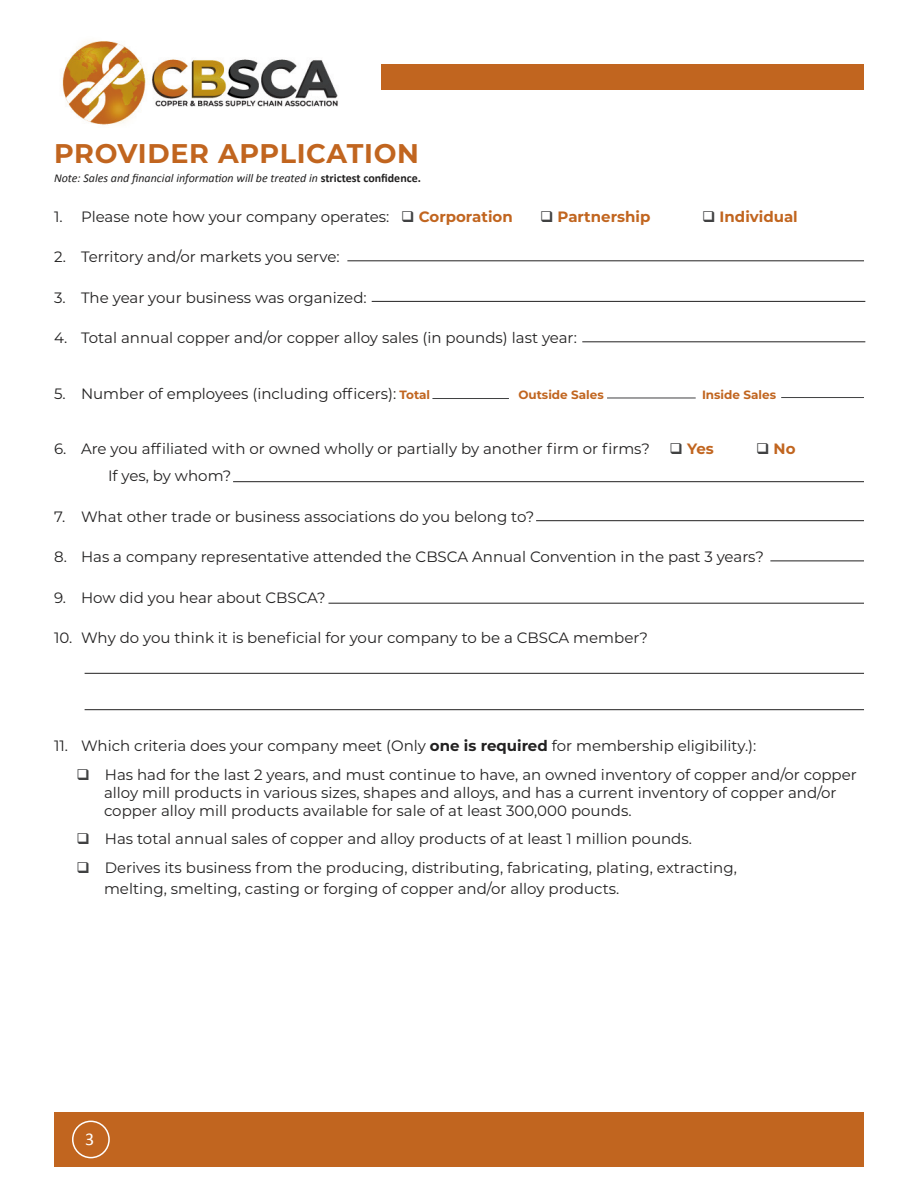
<style>
.page{position:relative;width:918px;height:1188px;background:#fff}
.page>*{position:absolute;margin:0;border:0;box-sizing:border-box;transform-origin:0 0}
.t1{font:700 27px "Montserrat";letter-spacing:.025em;color:#c1651f}
.t2{font:18px "Calibri";color:#fff}
.t3{font:15px "Montserrat";color:#222121}
.t4{font:700 15px "Montserrat";color:#c1651f}
.t5{font:italic 12px "Calibri";color:#222121}
.t6{font:700 12px "Montserrat";color:#c1651f}
.s1{font-weight:700;font-style:normal}
.s2{color:#404142}
.s3{font-weight:700;color:#c1651f}
.s4{font-weight:700;font-size:12px;color:#c1651f}
.s5{font-weight:700}
</style>
<div class="page">
<div style="left:54px;top:1112px;width:810px;height:55px;background:#c1651f"></div>
<div style="left:72px;top:1121px;width:38px;height:37px;border:2px solid #fff;border-radius:50%"></div>
<hr style="left:347px;top:261px;width:517px;height:1px;background:#222121">
<hr style="left:85px;top:673px;width:779px;height:1px;background:#222121">
<hr style="left:85px;top:709px;width:779px;height:1px;background:#222121">
<hr style="left:372px;top:301px;width:493px;height:1px;background:#222121">
<hr style="left:582px;top:342px;width:283px;height:1px;background:#222121">
<hr style="left:536px;top:520px;width:328px;height:1px;background:#222121">
<hr style="left:770px;top:561px;width:94px;height:1px;background:#222121">
<hr style="left:432px;top:398px;width:77px;height:1px;background:#404142">
<hr style="left:607px;top:398px;width:89px;height:1px;background:#404142">
<hr style="left:781px;top:397px;width:83px;height:1px;background:#404142">
<hr style="left:233px;top:481px;width:631px;height:1px;background:#222121">
<hr style="left:328px;top:603px;width:536px;height:1px;background:#222121">
<img style="left:62px;top:41px;width:276px;height:84px">
<div style="left:382px;top:65px;width:482px;height:25px;background:#c1651f"></div>
<p class="t1" style="left:54px;top:134px;width:366px">PROVIDER APPLICATION</p>
<p class="t5" style="left:54px;top:170px;width:369px">Note: Sales and financial information will be treated in <span class="s1">strictest confidence.</span></p>
<p class="t3" style="left:54px;top:206px;width:460px">1. Please note how your company operates: <span class="s2">❑</span> <span class="s3">Corporation</span></p>
<p class="t4" style="left:540px;top:205px;width:112px"><span class="s2">❑</span> Partnership</p>
<p class="t4" style="left:702px;top:205px;width:97px"><span class="s2">❑</span> Individual</p>
<p class="t3" style="left:54px;top:246px;width:287px">2. Territory and/or markets you serve:</p>
<p class="t3" style="left:54px;top:287px;width:314px">3. The year your business was organized:</p>
<p class="t3" style="left:54px;top:327px;width:524px">4. Total annual copper and/or copper alloy sales (in pounds) last year:</p>
<p class="t3" style="left:54px;top:383px;width:378px">5. Number of employees (including officers): <span class="s4">Total</span></p>
<p class="t6" style="left:518px;top:386px;width:87px">Outside Sales</p>
<p class="t6" style="left:702px;top:386px;width:76px">Inside Sales</p>
<p class="t3" style="left:54px;top:438px;width:597px">6. Are you affiliated with or owned wholly or partially by another firm or firms?</p>
<p class="t4" style="left:670px;top:438px;width:46px"><span class="s2">❑</span> Yes</p>
<p class="t4" style="left:756px;top:438px;width:41px"><span class="s2">❑</span> No</p>
<p class="t3" style="left:108px;top:465px;width:125px">If yes, by whom?</p>
<p class="t3" style="left:54px;top:506px;width:482px">7. What other trade or business associations do you belong to?</p>
<p class="t3" style="left:54px;top:546px;width:711px">8. Has a company representative attended the CBSCA Annual Convention in the past 3 years?</p>
<p class="t3" style="left:54px;top:587px;width:273px">9. How did you hear about CBSCA?</p>
<p class="t3" style="left:54px;top:627px;width:596px">10. Why do you think it is beneficial for your company to be a CBSCA member?</p>
<p class="t3" style="left:54px;top:735px;width:704px">11. Which criteria does your company meet (Only <span class="s5">one is required</span> for membership eligibility.):</p>
<p class="t3" style="left:76px;top:764px;width:782px"><span class="s2">❑</span> Has had for the last 2 years, and must continue to have, an owned inventory of copper and/or copper</p>
<p class="t3" style="left:104px;top:782px;width:734px">alloy mill products in various sizes, shapes and alloys, and has a current inventory of copper and/or</p>
<p class="t3" style="left:104px;top:800px;width:529px">copper alloy mill products available for sale of at least 300,000 pounds.</p>
<p class="t3" style="left:76px;top:828px;width:617px"><span class="s2">❑</span> Has total annual sales of copper and alloy products of at least 1 million pounds.</p>
<p class="t3" style="left:76px;top:857px;width:662px"><span class="s2">❑</span> Derives its business from the producing, distributing, fabricating, plating, extracting,</p>
<p class="t3" style="left:104px;top:878px;width:517px">melting, smelting, casting or forging of copper and/or alloy products.</p>
<p class="t2" style="left:85px;top:1128px;width:11px">3</p>
</div>
